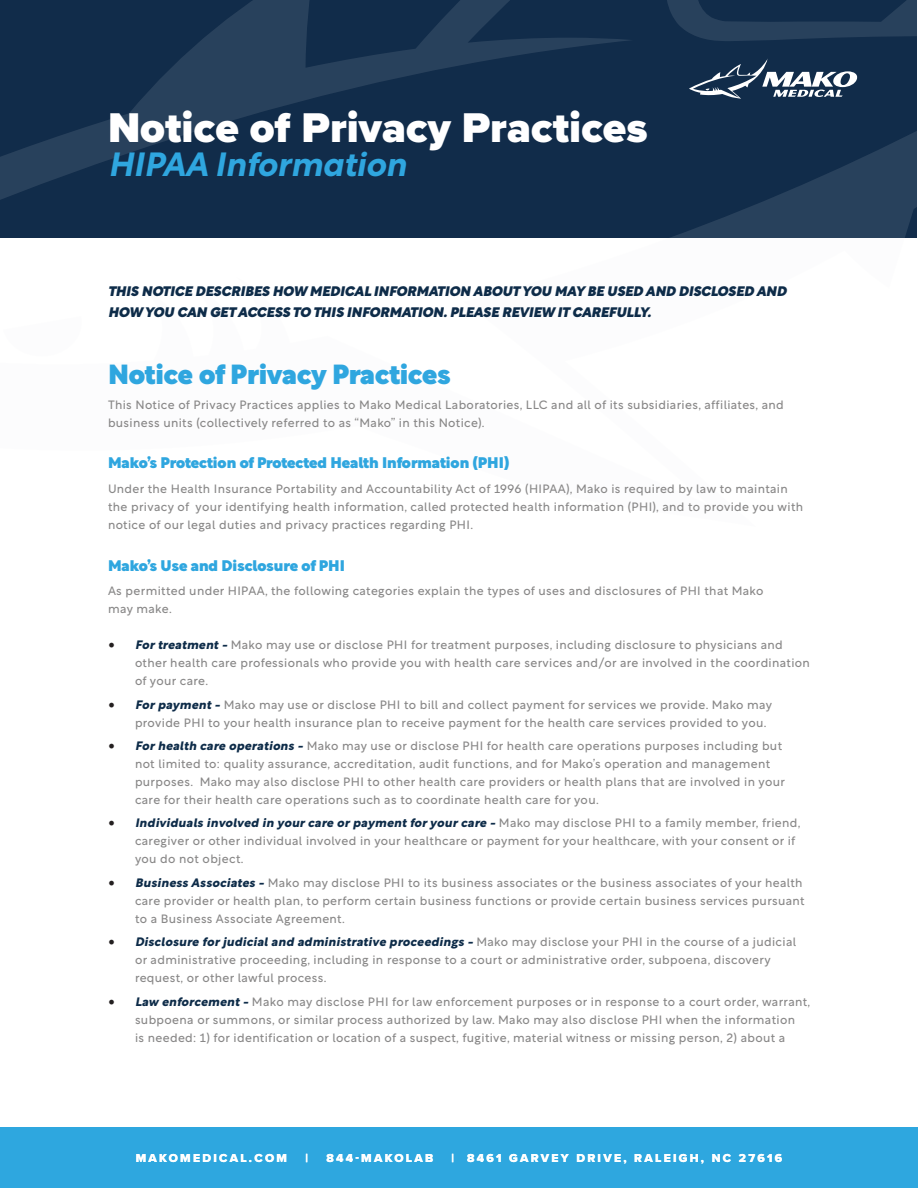
<style>
.page{position:relative;width:918px;height:1188px;background:#fff}
.page>*{position:absolute;margin:0;border:0;box-sizing:border-box;transform-origin:0 0}
.t1{font:900 43.05px "Proxima Nova";color:#fff}
.t2{font:italic 700 33px "Rotunda";color:#2fa6df}
.t3{font:900 27px "Rotunda";color:#2fa6df}
.Paragraph_Style_3{font:900 15px "Rotunda";color:#2fa6df}
.t4{font:italic 900 13.5px/21px "Rotunda";color:#0e2c49}
.Paragraph_Style_2{font:12px/18px "Rotunda";letter-spacing:.03em;color:#898888}
.t5{font:12px "Proxima Nova Extrabld";letter-spacing:.19em;color:#fff}
.s1{font-family:"Minion Pro";font-size:18px;color:#231f20}
.s2{font-weight:800;font-style:italic;color:#0e2c49}
</style>
<div class="page">
<div style="left:0;top:1128px;width:918px;height:60px;background:#2ea7df"></div>
<svg style="left:0;top:0;width:917px;height:238px;background:#16304e"></svg>
<svg style="left:689px;top:58px;width:169px;height:41px"></svg>
<p class="t1" style="left:108px;top:96px;width:541px">Notice of Privacy Practices</p>
<p class="t2" style="left:108px;top:137px;width:300px">HIPAA Information</p>
<p class="t4" style="left:108px;top:279px;width:680px">THIS NOTICE DESCRIBES HOW MEDICAL INFORMATION ABOUT YOU MAY BE USED AND DISCLOSED AND<br>HOW YOU CAN GET ACCESS TO THIS INFORMATION. PLEASE REVIEW IT CAREFULLY.</p>
<p class="t3" style="left:108px;top:351px;width:344px">Notice of Privacy Practices</p>
<p class="Paragraph_Style_2" style="left:108px;top:394px;width:677px">This Notice of Privacy Practices applies to Mako Medical Laboratories, LLC and all of its subsidiaries, affiliates, and business units (collectively referred to as “Mako” in this Notice).</p>
<p class="Paragraph_Style_3" style="left:108px;top:450px;width:403px">Mako’s Protection of Protected Health Information (PHI)</p>
<p class="Paragraph_Style_2" style="left:108px;top:478px;width:697px">Under the Health Insurance Portability and Accountability Act of 1996 (HIPAA), Mako is required by law to maintain the privacy of your identifying health information, called protected health information (PHI), and to provide you with notice of our legal duties and privacy practices regarding PHI.</p>
<p class="Paragraph_Style_3" style="left:108px;top:552px;width:238px">Mako’s Use and Disclosure of PHI</p>
<p class="Paragraph_Style_2" style="left:108px;top:581px;width:657px">As permitted under HIPAA, the following categories explain the types of uses and disclosures of PHI that Mako may make.</p>
<p class="Paragraph_Style_2" style="left:135px;top:635px;width:676px;text-indent:-27px"><span class="s1">•</span> <span class="s2">For treatment -</span> Mako may use or disclose PHI for treatment purposes, including disclosure to physicians and other health care professionals who provide you with health care services and/or are involved in the coordination of your care.</p>
<p class="Paragraph_Style_2" style="left:135px;top:694px;width:639px;text-indent:-27px"><span class="s1">•</span> <span class="s2">For payment -</span> Mako may use or disclose PHI to bill and collect payment for services we provide. Mako may provide PHI to your health insurance plan to receive payment for the health care services provided to you.</p>
<p class="Paragraph_Style_2" style="left:135px;top:736px;width:652px;text-indent:-27px"><span class="s1">•</span> <span class="s2">For health care operations -</span> Mako may use or disclose PHI for health care operations purposes including but not limited to: quality assurance, accreditation, audit functions, and for Mako’s operation and management purposes. Mako may also disclose PHI to other health care providers or health plans that are involved in your care for their health care operations such as to coordinate health care for you.</p>
<p class="Paragraph_Style_2" style="left:135px;top:813px;width:667px;text-indent:-27px"><span class="s1">•</span> <span class="s2">Individuals involved in your care or payment for your care -</span> Mako may disclose PHI to a family member, friend, caregiver or other individual involved in your healthcare or payment for your healthcare, with your consent or if you do not object.</p>
<p class="Paragraph_Style_2" style="left:135px;top:872px;width:671px;text-indent:-27px"><span class="s1">•</span> <span class="s2">Business Associates -</span> Mako may disclose PHI to its business associates or the business associates of your health care provider or health plan, to perform certain business functions or provide certain business services pursuant to a Business Associate Agreement.</p>
<p class="Paragraph_Style_2" style="left:135px;top:932px;width:663px;text-indent:-27px"><span class="s1">•</span> <span class="s2">Disclosure for judicial and administrative proceedings -</span> Mako may disclose your PHI in the course of a judicial or administrative proceeding, including in response to a court or administrative order, subpoena, discovery request, or other lawful process.</p>
<p class="Paragraph_Style_2" style="left:135px;top:991px;width:677px;text-indent:-27px"><span class="s1">•</span> <span class="s2">Law enforcement -</span> Mako may disclose PHI for law enforcement purposes or in response to a court order, warrant, subpoena or summons, or similar process authorized by law. Mako may also disclose PHI when the information<br>is needed: 1) for identification or location of a suspect, fugitive, material witness or missing person, 2) about a</p>
<p class="t5" style="left:136px;top:1149px;width:153px">MAKOMEDICAL.COM</p>
<p class="t5" style="left:305px;top:1149px;width:4px">|</p>
<p class="t5" style="left:326px;top:1149px;width:108px">844-MAKOLAB</p>
<p class="t5" style="left:452px;top:1149px;width:332px">| 8461 GARVEY DRIVE, RALEIGH, NC 27616</p>
</div>
